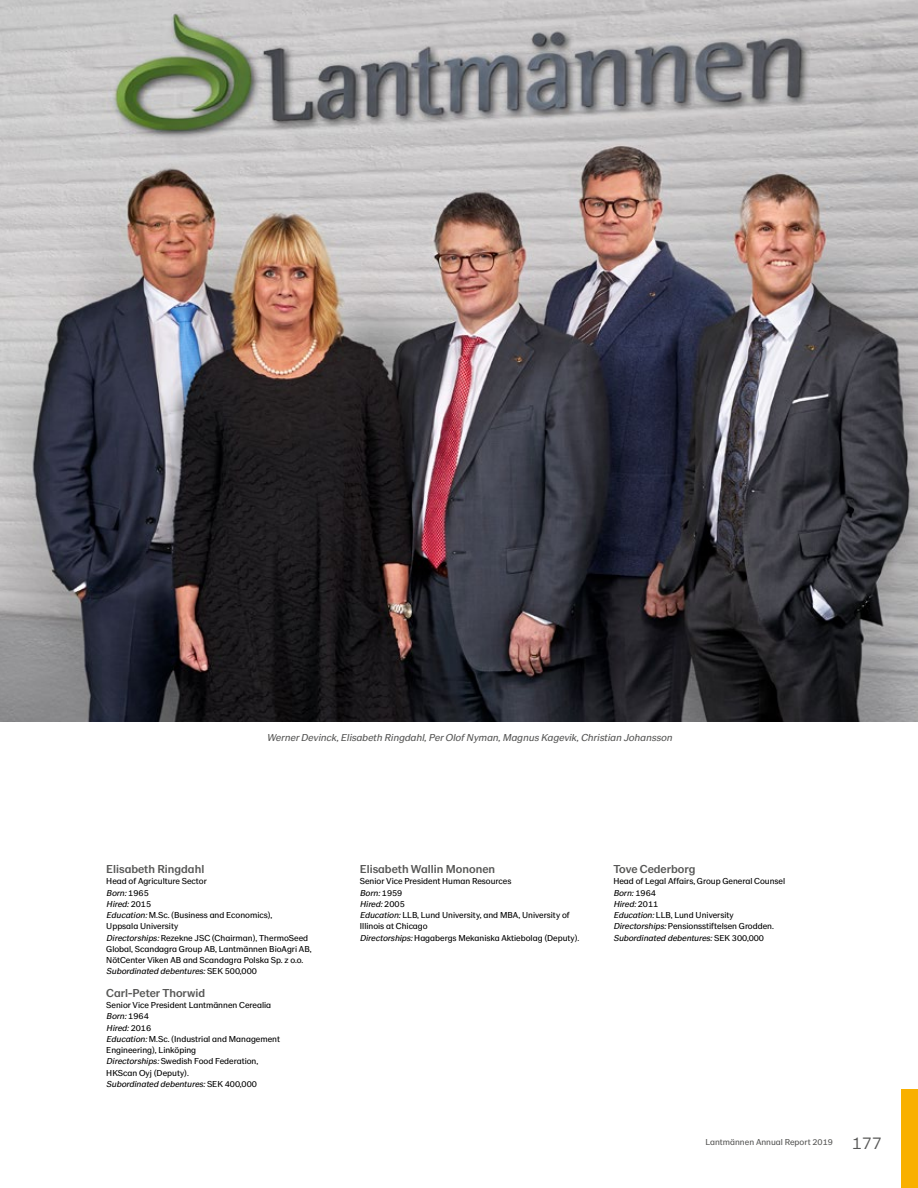
<style>
.page{position:relative;width:918px;height:1188px;background:#fff}
.page>*{position:absolute;margin:0;border:0;box-sizing:border-box;transform-origin:0 0}
.t1{font:500 12px "LM Sans";color:#575756}
.t2{font:italic 10.5px "LM Sans";color:#575756}
.t3{font:9px/11.2px "LM Sans";color:#000}
.t4{font:9px "LM Sans";color:#575756}
.s1{font-style:italic}
.s2{font-weight:300;font-size:18px}
</style>
<div class="page">
<div style="left:901px;top:1089px;width:17px;height:99px;background:#f9b000"></div>
<img style="left:0;top:0;width:918px;height:722px">
<p class="t2" style="left:267px;top:732px;width:409px">WernerDevinck,Elisabeth Ringdahl,PerOlofNyman,Magnus Kagevik,Christian Johansson</p>
<h1 class="t1" style="left:106px;top:862px;width:100px">Elisabeth Ringdahl</h1>
<p class="t3" style="left:106px;top:876px;width:207px">Head of Agriculture Sector<br><span class="s1">Born:</span>1 9 6 5<br><span class="s1">Hired:</span>2 0 1 5<br><span class="s1">Education:</span>M.Sc. (Business and Economics),<br>Uppsala University<br><span class="s1">Directorships:</span>Rezekne JSC (Chairman), ThermoSeed Global, Scandagra Group AB, Lantmännen BioAgri AB, NötCenter Viken AB and Scandagra Polska Sp. z o.o.<br><span class="s1">Subordinated debentures:</span>S E K 5 0 0 , 0 0 0</p>
<h1 class="t1" style="left:106px;top:986px;width:100px">Carl-Peter Thorwid</h1>
<p class="t3" style="left:106px;top:1000px;width:175px">Senior Vice President Lantmännen Cerealia<br><span class="s1">Born:</span>1 9 6 4<br><span class="s1">Hired:</span>2 0 1 6<br><span class="s1">Education:</span>M.Sc. (Industrial and Management<br>Engineering), Linköping<br><span class="s1">Directorships:</span>Swedish Food Federation,<br>HKScan Oyj (Deputy).<br><span class="s1">Subordinated debentures:</span>S E K 4 0 0 , 0 0 0</p>
<h1 class="t1" style="left:360px;top:862px;width:137px">Elisabeth Wallin Mononen</h1>
<p class="t3" style="left:360px;top:876px;width:221px">Senior Vice President Human Resources<br><span class="s1">Born:</span>1 9 5 9<br><span class="s1">Hired:</span>2 0 0 5<br><span class="s1">Education:</span>LLB, Lund University, and MBA, University of Illinois at Chicago<br><span class="s1">Directorships:</span>Hagabergs Mekaniska Aktiebolag (Deputy).</p>
<h1 class="t1" style="left:613px;top:862px;width:84px">Tove Cederborg</h1>
<p class="t3" style="left:613px;top:876px;width:173px">Head of Legal Affairs, Group General Counsel<br><span class="s1">Born:</span>1 9 6 4<br><span class="s1">Hired:</span>2 0 1 1<br><span class="s1">Education:</span>LLB, Lund University<br><span class="s1">Directorships:</span>Pensionsstiftelsen Grodden.<br><span class="s1">Subordinated debentures:</span>S E K 3 0 0 , 0 0 0</p>
<p class="t4" style="left:705px;top:1137px;width:178px">Lantmännen Annual Report 2019 <span class="s2">177</span></p>
</div>
